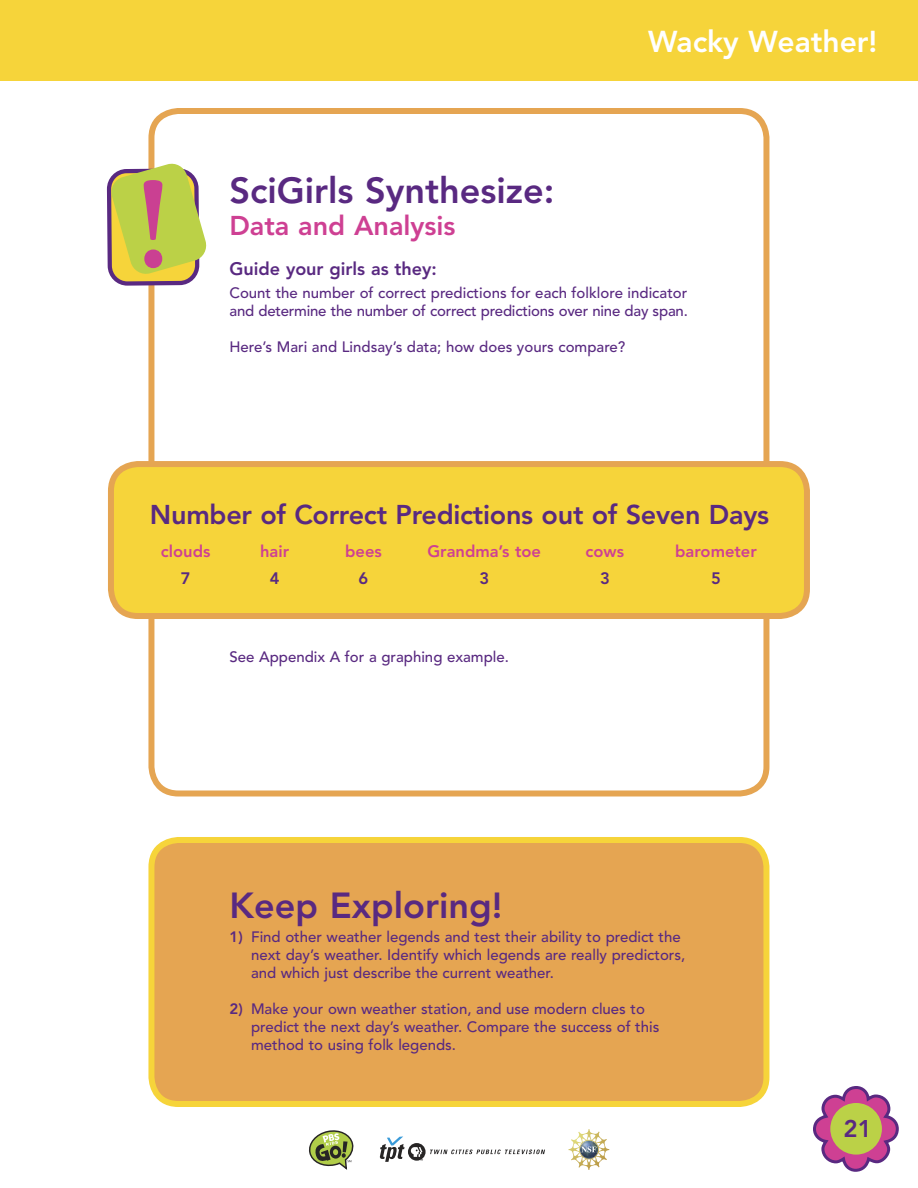
<style>
.page{position:relative;width:918px;height:1188px;background:#fff}
.page>*{position:absolute;margin:0;border:0;box-sizing:border-box;transform-origin:0 0}
.t1{font:800 36px "Avenir";color:#592981}
.t2{font:800 30px "Avenir";color:#fff}
.t3{font:800 27px "Avenir";letter-spacing:-.01em;color:#592981}
.t4{font:800 27px "Avenir";color:#ce4093}
.t5{font:800 24px "Avenir";color:#592981}
.t6{font:800 18px "Avenir";color:#592981}
.t7{font:800 16.5px "Avenir";color:#ce4093}
.t8{font:800 16.5px "Avenir";color:#592981}
.t9{font:500 15px/18px "Avenir";color:#592981}
.s1{font-weight:800}
</style>
<div class="page">
<div style="left:148px;top:837px;width:622px;height:267px;background:#e5a552"></div>
<svg style="left:145px;top:108px;width:627px;height:685px"></svg>
<svg style="left:108px;top:458px;width:702px;height:158px;background:#f4d141"></svg>
<div style="left:0;top:0;width:918px;height:81px;background:#f6d43a"></div>
<svg style="left:106px;top:162px;width:102px;height:129px"></svg>
<svg style="left:813px;top:1086px;width:86px;height:86px"></svg>
<div style="left:830px;top:1103px;width:52px;height:52px;background:#bbd147;border-radius:50%"></div>
<svg style="left:380px;top:1136px;width:165px;height:26px"></svg>
<svg style="left:309px;top:1130px;width:45px;height:38px"></svg>
<svg style="left:573px;top:1137px;width:32px;height:28px"></svg>
<p class="t2" style="left:648px;top:24px;width:231px">Wacky Weather!</p>
<p class="t1" style="left:229px;top:169px;width:327px">SciGirls Synthesize:</p>
<p class="t4" style="left:229px;top:210px;width:228px">Data and Analysis</p>
<p class="t6" style="left:229px;top:258px;width:209px">Guide your girls as they:</p>
<p class="t9" style="left:229px;top:284px;width:460px">Count the number of correct predictions for each folklore indicator and determine the number of correct predictions over nine day span.</p>
<p class="t9" style="left:229px;top:338px;width:397px">Here’s Mari and Lindsay’s data; how does yours compare?</p>
<p class="t3" style="left:150px;top:499px;width:621px">Number of Correct Predictions out of Seven Days</p>
<p class="t7" style="left:161px;top:541px;width:51px">clouds</p>
<p class="t7" style="left:260px;top:541px;width:31px">hair</p>
<p class="t7" style="left:345px;top:541px;width:38px">bees</p>
<p class="t7" style="left:427px;top:541px;width:115px">Grandma’s toe</p>
<p class="t7" style="left:586px;top:541px;width:40px">cows</p>
<p class="t7" style="left:675px;top:541px;width:83px">barometer</p>
<p class="t8" style="left:181px;top:568px;width:11px">7</p>
<p class="t8" style="left:270px;top:568px;width:11px">4</p>
<p class="t8" style="left:359px;top:568px;width:11px">6</p>
<p class="t8" style="left:479px;top:568px;width:11px">3</p>
<p class="t8" style="left:600px;top:568px;width:11px">3</p>
<p class="t8" style="left:711px;top:568px;width:11px">5</p>
<p class="t9" style="left:230px;top:649px;width:281px">See Appendix A for a graphing example.</p>
<p class="t1" style="left:229px;top:884px;width:275px">Keep Exploring!</p>
<p class="t9" style="left:251px;top:929px;width:436px;text-indent:-22px"><span class="s1">1)</span> Find other weather legends and test their ability to predict the next day’s weather. Identify which legends are really predictors, and which just describe the current weather.</p>
<p class="t9" style="left:251px;top:1001px;width:410px;text-indent:-22px"><span class="s1">2)</span> Make your own weather station, and use modern clues to predict the next day’s weather. Compare the success of this method to using folk legends.</p>
<p class="t5" style="left:844px;top:1114px;width:30px">21</p>
</div>
